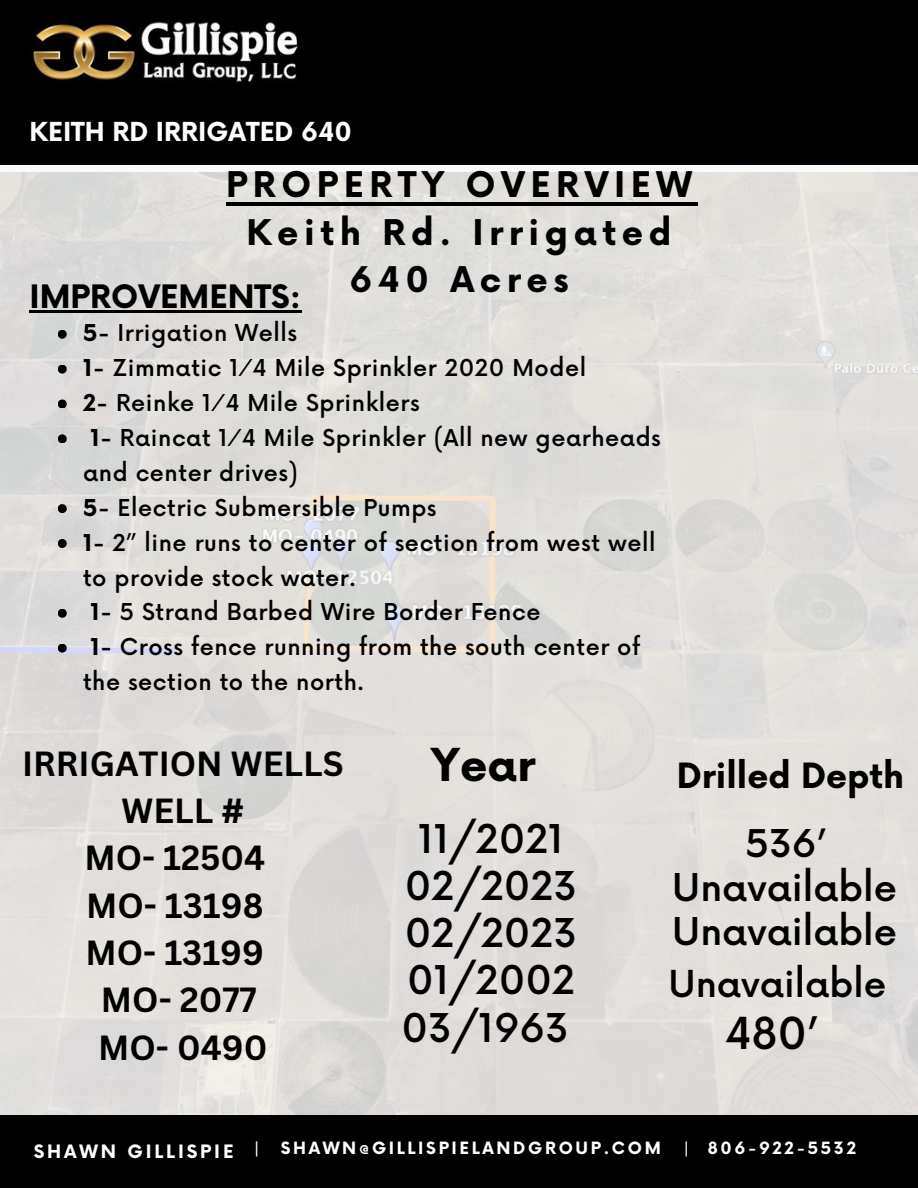
<style>
.page{position:relative;width:918px;height:1188px;background:#fff}
.page>*{position:absolute;margin:0;border:0;box-sizing:border-box;transform-origin:0 0}
.t1{font:700 44.25px "Now";color:#000}
.t2{font:500 42.9px "Now";color:#000}
.t3{font:500 38.7px/47.2px "Now";color:#000;text-align:center}
.t4{font:500 37.35px/43.8px "Now";color:#000;text-align:center}
.t5{font:500 36.15px "Now";color:#000}
.t6{font:700 34.5px/47.2px "Now";letter-spacing:.16em;color:#000;text-align:center}
.t7{font:700 34.05px/47.4px "Canva Sans";color:#000;text-align:center}
.t8{font:700 33.9px "Now";color:#000}
.t9{font:700 31.5px "Now";color:#000}
.t10{font:700 25.5px "Now";color:#fff}
.t11{font:500 22.65px "Now";letter-spacing:.025em;color:#000}
.t12{font:700 18px "Now";letter-spacing:.16em;color:#fff}
.t13{font:500 16.8px "Now";color:#fff}
.t14{font:700 16.5px "Now";letter-spacing:.16em;color:#fff}
.s1{font-weight:700}
</style>
<div class="page">
<div style="left:0;top:0;width:918px;height:164px;background:#000"></div>
<img style="left:32px;top:21px;width:266px;height:62px">
<img style="left:0;top:172px;width:918px;height:943px">
<svg style="left:58px;top:330px;width:9px;height:9px"></svg>
<svg style="left:58px;top:365px;width:9px;height:9px"></svg>
<svg style="left:58px;top:399px;width:9px;height:9px"></svg>
<svg style="left:58px;top:434px;width:9px;height:9px"></svg>
<svg style="left:58px;top:504px;width:9px;height:9px"></svg>
<svg style="left:58px;top:539px;width:9px;height:9px"></svg>
<svg style="left:58px;top:609px;width:9px;height:9px"></svg>
<svg style="left:58px;top:644px;width:9px;height:9px"></svg>
<hr style="left:30px;top:311px;width:260px;height:2px;background:#000">
<svg style="left:290px;top:311px;width:11px;height:2px"></svg>
<div style="left:0;top:1115px;width:918px;height:73px;background:#000"></div>
<hr style="left:226px;top:202px;width:471px;height:4px;background:#000">
<p class="t10" style="left:29px;top:118px;width:324px">KEITH RD IRRIGATED 640</p>
<p class="t6" style="left:226px;top:163px;width:467px">PROPERTY OVERVIEW<br>Keith Rd. Irrigated<br>640 Acres</p>
<h5 class="t9" style="left:30px;top:280px;width:273px">IMPROVEMENTS:</h5>
<h4 class="t11" style="left:83px;top:321px;width:216px"><span class="s1">5-</span> Irrigation Wells</h4>
<h4 class="t11" style="left:83px;top:356px;width:505px"><span class="s1">1-</span> Zimmatic 1⁄4 Mile Sprinkler 2020 Model</h4>
<h4 class="t11" style="left:83px;top:391px;width:338px"><span class="s1">2-</span> Reinke 1⁄4 Mile Sprinklers</h4>
<h4 class="t11" style="left:90px;top:426px;width:572px"><span class="s1">1-</span> Raincat 1⁄4 Mile Sprinkler (All new gearheads</h4>
<h4 class="t11" style="left:83px;top:461px;width:216px">and center drives)</h4>
<h4 class="t11" style="left:83px;top:495px;width:355px"><span class="s1">5-</span> Electric Submersible Pumps</h4>
<h4 class="t11" style="left:83px;top:530px;width:574px"><span class="s1">1-</span> 2” line runs to center of section from west well</h4>
<h4 class="t11" style="left:83px;top:565px;width:274px">to provide stock water.</h4>
<h4 class="t11" style="left:90px;top:600px;width:452px"><span class="s1">1-</span> 5 Strand Barbed Wire Border Fence</h4>
<h4 class="t11" style="left:90px;top:635px;width:551px"><span class="s1">1-</span> Cross fence running from the south center of</h4>
<h4 class="t11" style="left:83px;top:670px;width:282px">the section to the north.</h4>
<p class="t7" style="left:22px;top:739px;width:323px">IRRIGATION WELLS<br>WELL #<br>MO- 12504<br>MO- 13198<br>MO- 13199<br>MO- 2077<br>MO- 0490</p>
<p class="t1" style="left:431px;top:741px;width:106px">Year</p>
<h3 class="t8" style="left:677px;top:757px;width:229px">Drilled Depth</h3>
<h6 class="t3" style="left:402px;top:817px;width:177px">11/2021<br>02/2023<br>02/2023<br>01/2002<br>03/1963</h6>
<h3 class="t4" style="left:672px;top:824px;width:226px">536’<br>Unavailable<br>Unavailable</h3>
<h1 class="t5" style="left:668px;top:964px;width:219px">Unavailable</h1>
<h2 class="t2" style="left:725px;top:1010px;width:92px">480’</h2>
<h4 class="t12" style="left:34px;top:1142px;width:201px">SHAWN GILLISPIE</h4>
<h2 class="t13" style="left:254px;top:1139px;width:7px">|</h2>
<h1 class="t14" style="left:281px;top:1139px;width:382px">SHAWN@GILLISPIELANDGROUP.COM</h1>
<h2 class="t13" style="left:684px;top:1139px;width:7px">|</h2>
<p class="t14" style="left:708px;top:1139px;width:150px">806-922-5532</p>
</div>
